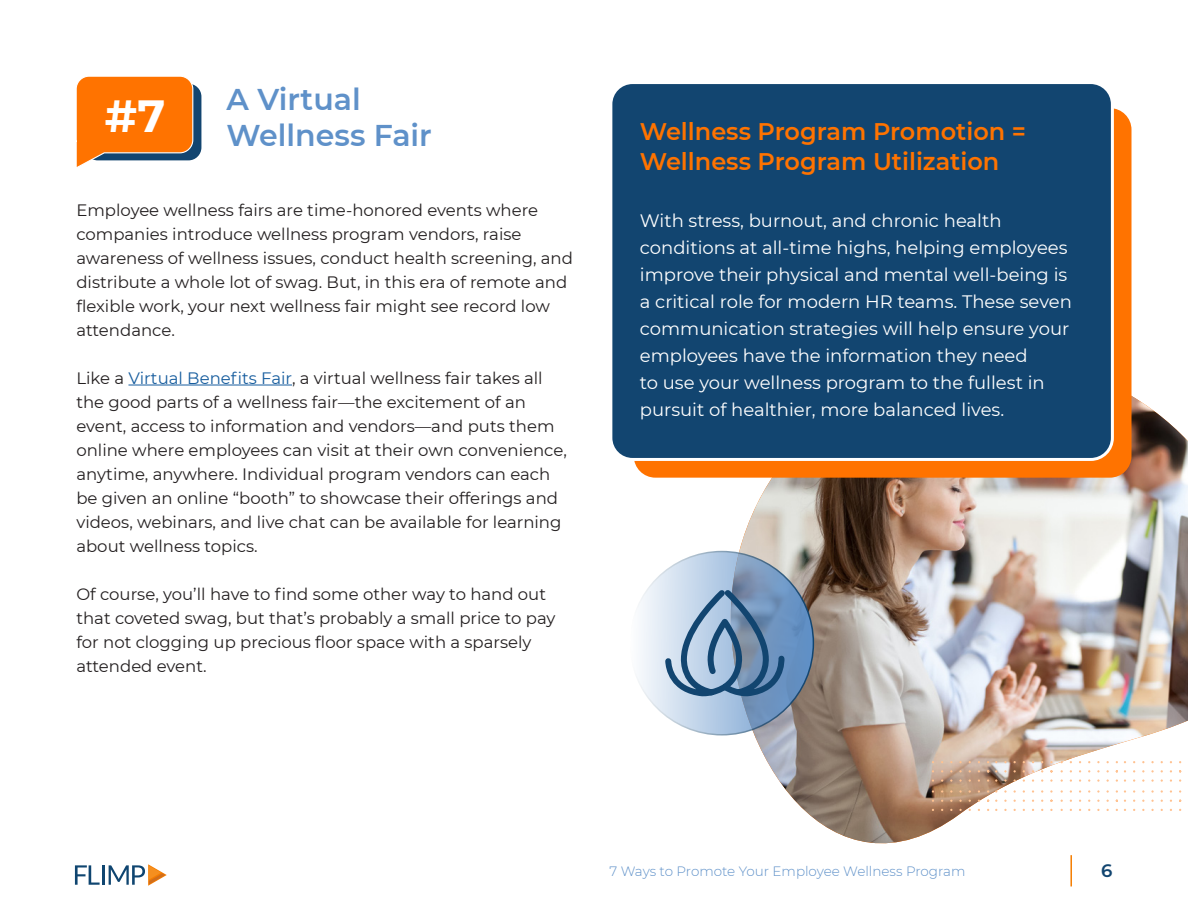
<style>
.page{position:relative;width:1188px;height:918px;background:#fff}
.page>*{position:absolute;margin:0;border:0;box-sizing:border-box;transform-origin:0 0}
.t1{font:700 45px "Montserrat";color:#fff}
.t2{font:600 30px/36px "Montserrat";color:#5f91c9}
.t3{font:600 24px/30px "Montserrat";color:#ff7300}
.t4{font:18px/27px "Montserrat";color:#fff}
.t5{font:600 18px "Montserrat";color:#124570}
.t6{font:16.5px/24px "Montserrat";color:#231f20}
.t7{font:300 13.5px "Montserrat";color:#5f91c9}
.s1{color:#175d9e}
</style>
<div class="page">
<svg style="left:75px;top:865px;width:25px;height:20px"></svg>
<hr style="left:102px;top:865px;width:3px;height:20px;background:#0f4570">
<svg style="left:109px;top:864px;width:58px;height:22px"></svg>
<img style="left:731px;top:396px;width:457px;height:448px">
<svg style="left:630px;top:552px;width:183px;height:183px;background:#aac1db"></svg>
<div style="left:85px;top:84px;width:116px;height:76px;background:#124570;border-radius:13px"></div>
<svg style="left:76px;top:76px;width:118px;height:91px;background:#ef8025"></svg>
<hr style="left:128px;top:385px;width:164px;height:1px;background:#175d9e">
<div style="left:634px;top:108px;width:498px;height:370px;background:#ff7300;border-radius:22px"></div>
<div style="left:611px;top:83px;width:501px;height:376px;background:#124570;border-radius:22px"></div>
<div style="left:609px;top:81px;width:505px;height:380px;border:3px solid #fff;border-radius:22px"></div>
<svg style="left:662px;top:585px;width:125px;height:115px;background:#829fbe"></svg>
<p class="t1" style="left:105px;top:84px;width:62px">#7</p>
<p class="t2" style="left:227px;top:80px;width:207px">A Virtual<br>Wellness Fair</p>
<p class="t6" style="left:76px;top:197px;width:498px">Employee wellness fairs are time-honored events where companies introduce wellness program vendors, raise awareness of wellness issues, conduct health screening, and distribute a whole lot of swag. But, in this era of remote and flexible work, your next wellness fair might see record low attendance.</p>
<p class="t6" style="left:76px;top:365px;width:492px">Like a <span class="s1">Virtual Benefits Fair</span>, a virtual wellness fair takes all the good parts of a wellness fair—the excitement of an event, access to information and vendors—and puts them online where employees can visit at their own convenience, anytime, anywhere. Individual program vendors can each be given an online “booth” to showcase their offerings and videos, webinars, and live chat can be available for learning about wellness topics.</p>
<p class="t6" style="left:76px;top:581px;width:481px">Of course, you’ll have to find some other way to hand out that coveted swag, but that’s probably a small price to pay for not clogging up precious floor space with a sparsely attended event.</p>
<p class="t3" style="left:640px;top:116px;width:388px">Wellness Program Promotion =<br>Wellness Program Utilization</p>
<p class="t4" style="left:640px;top:207px;width:434px">With stress, burnout, and chronic health conditions at all-time highs, helping employees improve their physical and mental well-being is a critical role for modern HR teams. These seven communication strategies will help ensure your employees have the information they need<br>to use your wellness program to the fullest in pursuit of healthier, more balanced lives.</p>
<p class="t7" style="left:610px;top:862px;width:357px">7 Ways to Promote Your Employee Wellness Program</p>
<p class="t5" style="left:1101px;top:858px;width:13px">6</p>
</div>
